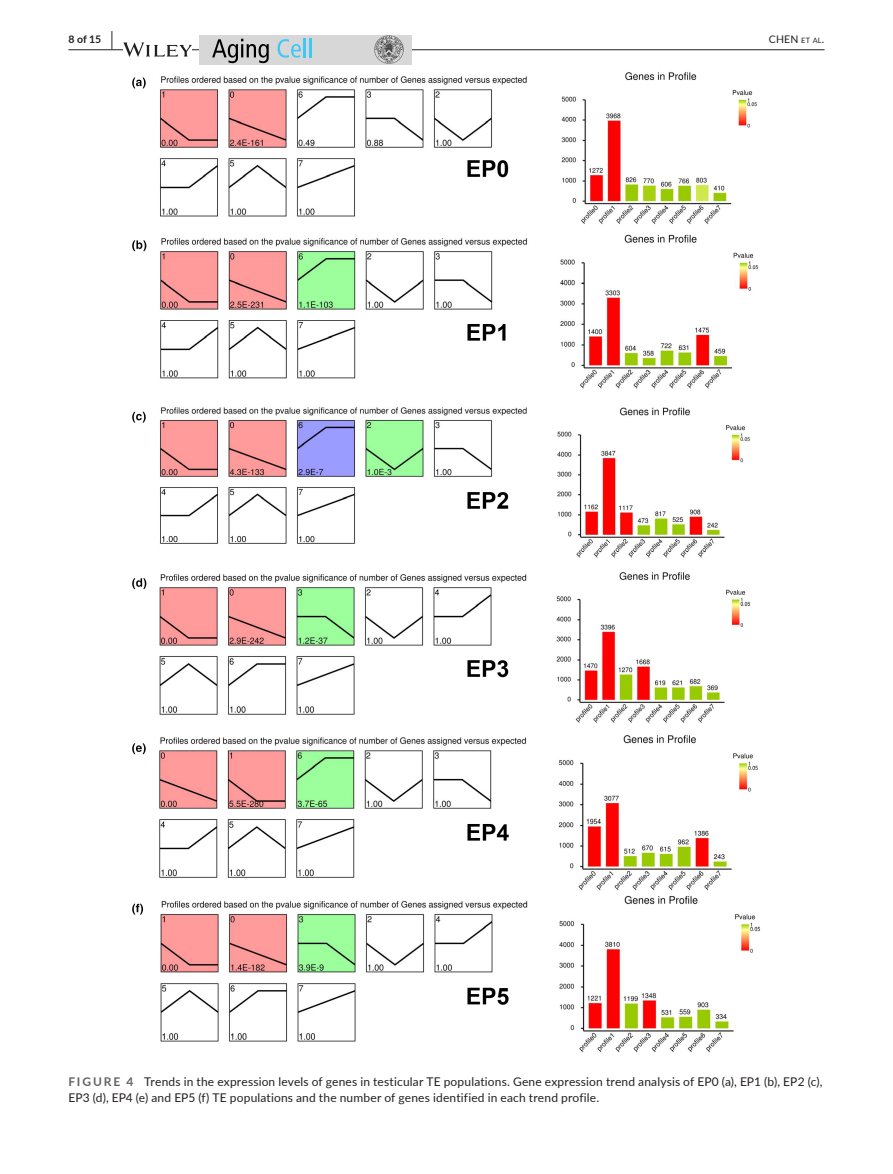
<style>
.page{position:relative;width:893px;height:1174px;background:#fff}
.page>*{position:absolute;margin:0;border:0;box-sizing:border-box;transform-origin:0 0}
.t1{font:12px/16.5px "Lato";letter-spacing:.015em;color:#231f20}
.t2{font:10.5px "Lato";color:#231f20}
.t3{font:700 10.5px "Lato";color:#231f20}
.s1{font-size:19.5px}
.s2{font-size:7.35px}
.s3{font-weight:700;color:#636366}
</style>
<div class="page">
<hr style="left:68px;top:49px;width:756px;height:1px;background:#231f20">
<svg style="left:123px;top:42px;width:69px;height:15px"></svg>
<div style="left:200px;top:35px;width:212px;height:29px;background:#d7d7d7"></div>
<svg style="left:212px;top:39px;width:57px;height:24px"></svg>
<svg style="left:278px;top:38px;width:33px;height:20px"></svg>
<img style="left:375px;top:35px;width:28px;height:29px">
<img style="left:132px;top:72px;width:628px;height:981px">
<p class="t3" style="left:68px;top:31px;width:46px">8 of 15 <span class="s1">|</span></p>
<p class="t2" style="left:769px;top:31px;width:57px">CHEN <span class="s2">et al</span>.</p>
<p class="t1" style="left:68px;top:1072px;width:755px"><span class="s3">FIGURE 4</span> Trends in the expression levels of genes in testicular TE populations. Gene expression trend analysis of EP0 (a), EP1 (b), EP2 (c),<br>EP3 (d), EP4 (e) and EP5 (f) TE populations and the number of genes identified in each trend profile.</p>
</div>
